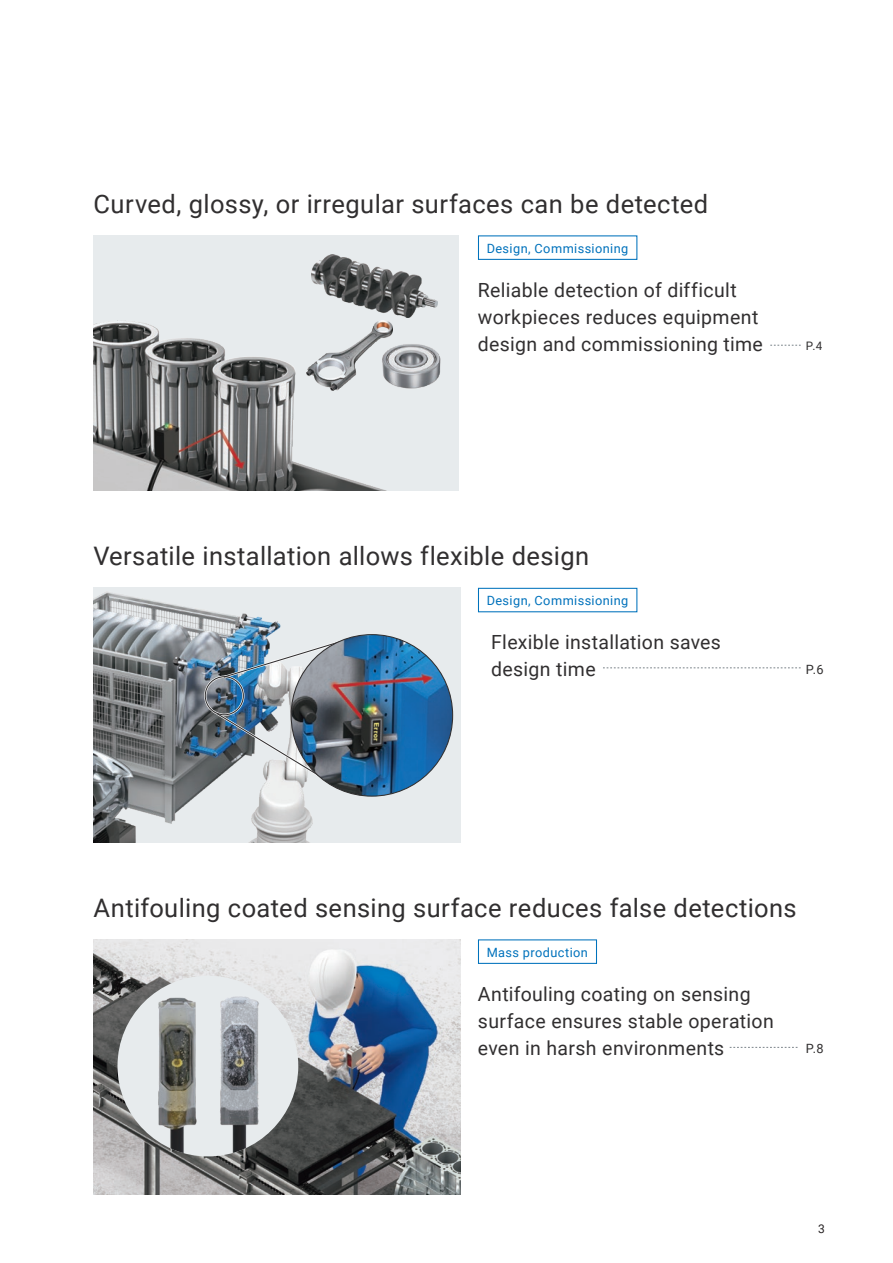
<style>
.page{position:relative;width:893px;height:1263px;background:#fff}
.page>*{position:absolute;margin:0;border:0;box-sizing:border-box;transform-origin:0 0}
.t1{font:25.5px "Roboto";letter-spacing:.015em;color:#312f30}
.t2{font:19.5px/27px "Roboto";letter-spacing:.015em;color:#312f30}
.t3{font:12.75px "Roboto";letter-spacing:.03em;color:#0072bc}
.t4{font:12.75px "Roboto";color:#312f30}
.t5{font:12px "Roboto";color:#231f20}
.t6{font:11.7px "Roboto";color:#312f30}
</style>
<div class="page">
<div style="left:94px;top:235px;width:365px;height:255px;background:#e7ebed"></div>
<img style="left:94px;top:320px;width:299px;height:170px">
<img style="left:307px;top:321px;width:85px;height:69px">
<img style="left:380px;top:340px;width:61px;height:51px">
<img style="left:312px;top:255px;width:126px;height:63px">
<div style="left:93px;top:588px;width:367px;height:255px;background:#e7ebed"></div>
<img style="left:93px;top:592px;width:220px;height:251px">
<div style="left:204px;top:676px;width:40px;height:40px;border:2px solid #fff;border-radius:50%"></div>
<div style="left:205px;top:676px;width:39px;height:39px;border:1px solid #312f30;border-radius:50%"></div>
<img style="left:221px;top:637px;width:128px;height:43px">
<svg style="left:214px;top:710px;width:126px;height:80px"></svg>
<img style="left:291px;top:635px;width:162px;height:161px;border-radius:81px">
<img style="left:93px;top:939px;width:367px;height:255px">
<div style="left:117px;top:976px;width:181px;height:180px;background:#e7ebed;border-radius:50%"></div>
<img style="left:151px;top:988px;width:113px;height:168px">
<svg style="left:770px;top:345px;width:31px;height:1px"></svg>
<svg style="left:603px;top:668px;width:198px;height:1px"></svg>
<svg style="left:730px;top:1047px;width:67px;height:1px"></svg>
<div style="left:478px;top:235px;width:159px;height:25px;border:1px solid #0072bc"></div>
<div style="left:478px;top:588px;width:159px;height:24px;border:1px solid #0072bc"></div>
<div style="left:478px;top:939px;width:119px;height:25px;border:1px solid #0072bc"></div>
<h1 class="t1" style="left:94px;top:186px;width:616px">Curved, glossy, or irregular surfaces can be detected</h1>
<p class="t3" style="left:487px;top:239px;width:143px">Design, Commissioning</p>
<p class="t2" style="left:478px;top:276px;width:286px">Reliable detection of difficult workpieces reduces equipment design and commissioning time</p>
<p class="t6" style="left:806px;top:338px;width:18px">P.4</p>
<h1 class="t1" style="left:94px;top:538px;width:497px">Versatile installation allows flexible design</h1>
<p class="t3" style="left:487px;top:591px;width:143px">Design, Commissioning</p>
<p class="t2" style="left:491px;top:627px;width:231px">Flexible installation saves design time</p>
<p class="t4" style="left:806px;top:660px;width:19px">P.6</p>
<h1 class="t1" style="left:94px;top:890px;width:705px">Antifouling coated sensing surface reduces false detections</h1>
<p class="t3" style="left:487px;top:943px;width:103px">Mass production</p>
<p class="t2" style="left:478px;top:980px;width:297px">Antifouling coating on sensing surface ensures stable operation even in harsh environments</p>
<p class="t4" style="left:806px;top:1039px;width:19px">P.8</p>
<p class="t5" style="left:818px;top:1220px;width:8px">3</p>
</div>
